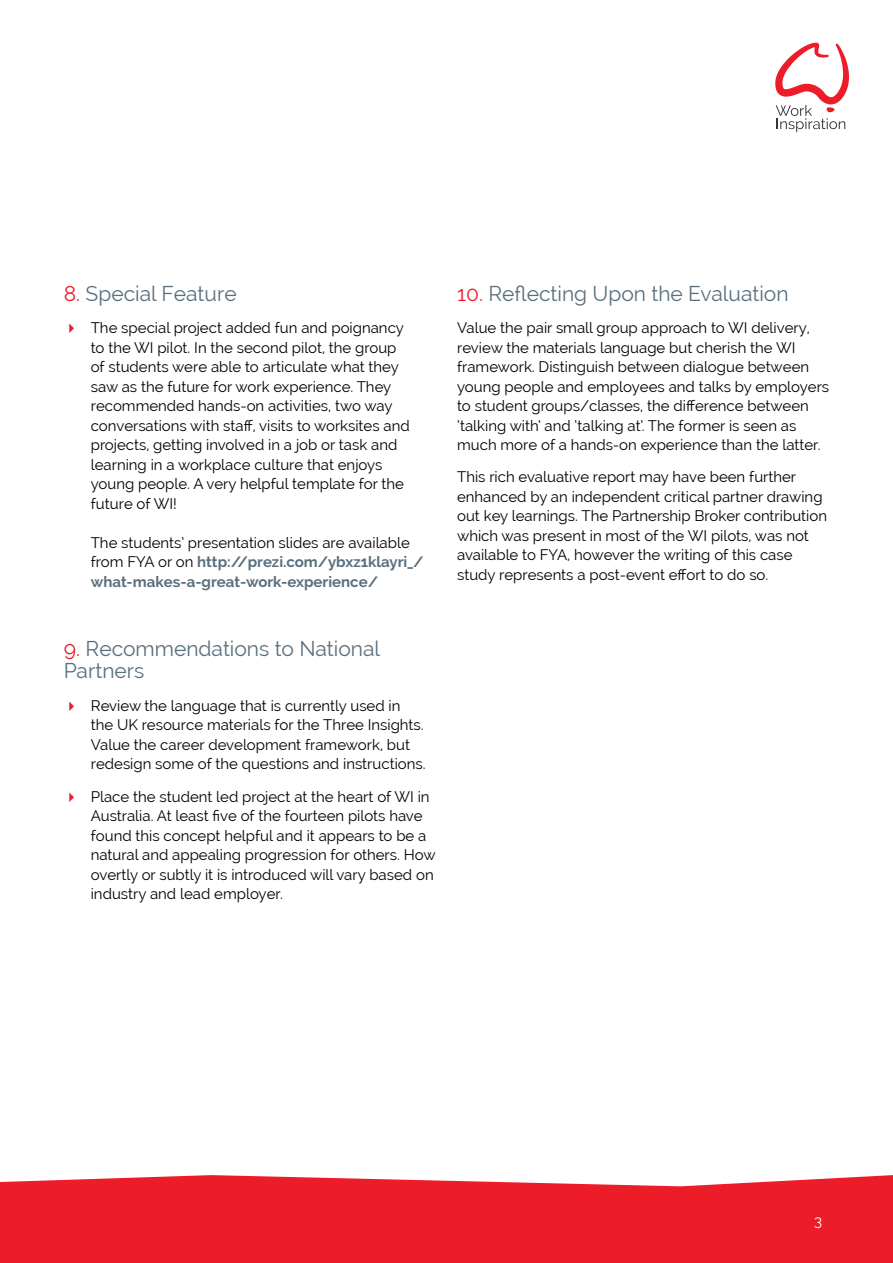
<style>
.page{position:relative;width:893px;height:1263px;background:#fff}
.page>*{position:absolute;margin:0;border:0;box-sizing:border-box;transform-origin:0 0}
.t1{font:21px/22.5px "Raleway";color:#596f7e}
.t2{font:15px/19.5px "Raleway";color:#000}
.t3{font:700 15px/19.5px "Raleway";color:#596f7e}
.t4{font:15px "Raleway";color:#fff}
.s1{color:#ed1c29}
.s2{font-weight:400;color:#000}
</style>
<div class="page">
<svg style="left:775px;top:43px;width:74px;height:89px"></svg>
<div style="left:0;top:1175px;width:893px;height:88px;background:#ed1c29"></div>
<h1 class="t1" style="left:64px;top:282px;width:174px"><span class="s1">8.</span> Special Feature</h1>
<p class="t2" style="left:91px;top:318px;width:321px">The special project added fun and poignancy to the WI pilot. In the second pilot, the group of students were able to articulate what they saw as the future for work experience. They recommended hands-on activities, two way conversations with staff, visits to worksites and projects, getting involved in a job or task and learning in a workplace culture that enjoys young people. A very helpful template for the future of WI!</p>
<p class="t3" style="left:91px;top:533px;width:334px"><span class="s2">The students’ presentation slides are available from FYA or on</span> http://prezi.com/ybxz1klayri_/ what-makes-a-great-work-experience/</p>
<h1 class="t1" style="left:64px;top:637px;width:318px"><span class="s1">9.</span> Recommendations to National<br>Partners</h1>
<p class="t2" style="left:91px;top:696px;width:336px">Review the language that is currently used in the UK resource materials for the Three Insights.<br>Value the career development framework, but redesign some of the questions and instructions.</p>
<p class="t2" style="left:91px;top:786px;width:346px">Place the student led project at the heart of WI in Australia. At least five of the fourteen pilots have found this concept helpful and it appears to be a natural and appealing progression for others. How overtly or subtly it is introduced will vary based on industry and lead employer.</p>
<h1 class="t1" style="left:457px;top:282px;width:333px"><span class="s1">10.</span> Reflecting Upon the Evaluation</h1>
<p class="t2" style="left:457px;top:318px;width:374px">Value the pair small group approach to WI delivery, review the materials language but cherish the WI framework. Distinguish between dialogue between young people and employees and talks by employers to student groups/classes, the difference between ‘talking with’ and ‘talking at’. The former is seen as much more of a hands-on experience than the latter.</p>
<p class="t2" style="left:457px;top:467px;width:371px">This rich evaluative report may have been further enhanced by an independent critical partner drawing out key learnings. The Partnership Broker contribution which was present in most of the WI pilots, was not available to FYA, however the writing of this case study represents a post-event effort to do so.</p>
<p class="t4" style="left:814px;top:1212px;width:10px">3</p>
</div>
